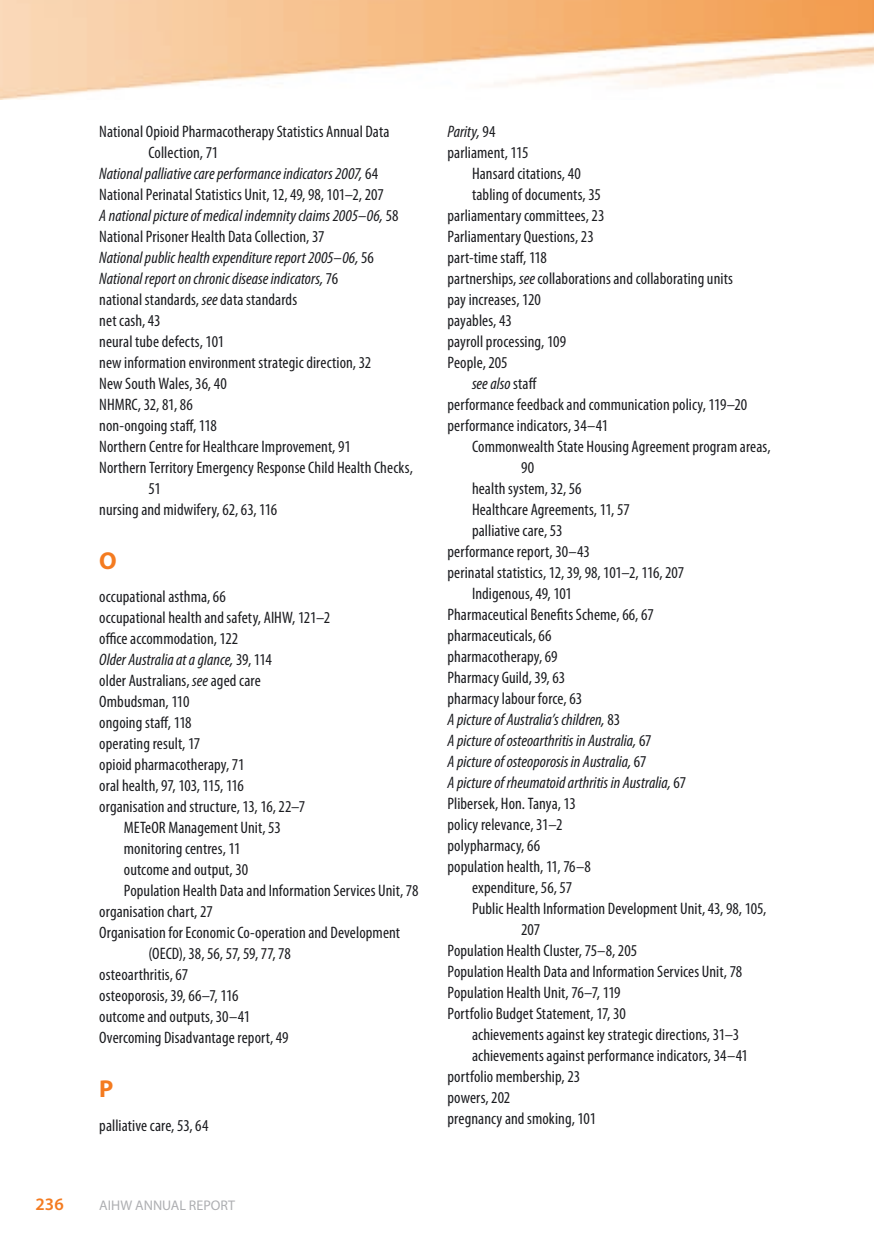
<style>
.page{position:relative;width:874px;height:1241px;background:#fff}
.page>*{position:absolute;margin:0;border:0;box-sizing:border-box;transform-origin:0 0}
.t1{font:700 24.5px "Myriad Pro";color:#f47b20}
.t2{font:600 17.5px "Myriad Pro";color:#f47b20}
.t3{font:condensed 16.62px "Myriad Pro";letter-spacing:.005em;color:#1b1c20}
.t4{font:italic condensed 16.62px "Myriad Pro";letter-spacing:.005em;color:#1b1c20}
.t5{font:14px "Myriad Pro";color:#aeafb2}
.s1{font-style:normal}
.s2{font-style:italic}
</style>
<div class="page">
<img style="left:0;top:0;width:873px;height:99px">
<p class="t3" style="left:99px;top:121px;width:291px">National Opioid Pharmacotherapy Statistics Annual Data</p>
<p class="t3" style="left:148px;top:142px;width:71px">Collection, 71</p>
<p class="t4" style="left:99px;top:163px;width:280px">National palliative care performance indicators 2007, <span class="s1">64</span></p>
<p class="t3" style="left:99px;top:184px;width:286px">National Perinatal Statistics Unit, 12, 49, 98, 101–2, 207</p>
<p class="t4" style="left:99px;top:205px;width:300px">A national picture of medical indemnity claims 2005–06, <span class="s1">58</span></p>
<p class="t3" style="left:99px;top:226px;width:227px">National Prisoner Health Data Collection, 37</p>
<p class="t4" style="left:99px;top:247px;width:276px">National public health expenditure report 2005–06, <span class="s1">56</span></p>
<p class="t4" style="left:99px;top:268px;width:240px">National report on chronic disease indicators, <span class="s1">76</span></p>
<p class="t3" style="left:99px;top:289px;width:199px">national standards, <span class="s2">see</span> data standards</p>
<p class="t3" style="left:99px;top:310px;width:63px">net cash, 43</p>
<p class="t3" style="left:99px;top:331px;width:126px">neural tube defects, 101</p>
<p class="t3" style="left:99px;top:352px;width:273px">new information environment strategic direction, 32</p>
<p class="t3" style="left:99px;top:373px;width:129px">New South Wales, 36, 40</p>
<p class="t3" style="left:99px;top:394px;width:95px">NHMRC, 32, 81, 86</p>
<p class="t3" style="left:99px;top:415px;width:119px">non-ongoing staff, 118</p>
<p class="t3" style="left:99px;top:436px;width:253px">Northern Centre for Healthcare Improvement, 91</p>
<p class="t3" style="left:99px;top:457px;width:315px">Northern Territory Emergency Response Child Health Checks,</p>
<p class="t3" style="left:148px;top:478px;width:14px">51</p>
<p class="t3" style="left:99px;top:499px;width:179px">nursing and midwifery, 62, 63, 116</p>
<h1 class="t1" style="left:99px;top:544px;width:19px">O</h1>
<p class="t3" style="left:99px;top:586px;width:128px">occupational asthma, 66</p>
<p class="t3" style="left:99px;top:607px;width:232px">occupational health and safety, AIHW, 121–2</p>
<p class="t3" style="left:99px;top:628px;width:140px">office accommodation, 122</p>
<p class="t4" style="left:99px;top:649px;width:174px">Older Australia at a glance, <span class="s1">39, 114</span></p>
<p class="t3" style="left:99px;top:670px;width:163px">older Australians, <span class="s2">see</span> aged care</p>
<p class="t3" style="left:99px;top:691px;width:92px">Ombudsman, 110</p>
<p class="t3" style="left:99px;top:712px;width:94px">ongoing staff, 118</p>
<p class="t3" style="left:99px;top:733px;width:102px">operating result, 17</p>
<p class="t3" style="left:99px;top:754px;width:147px">opioid pharmacotherapy, 71</p>
<p class="t3" style="left:99px;top:775px;width:146px">oral health, 97, 103, 115, 116</p>
<p class="t3" style="left:99px;top:796px;width:207px">organisation and structure, 13, 16, 22–7</p>
<p class="t3" style="left:124px;top:817px;width:158px">METeOR Management Unit, 53</p>
<p class="t3" style="left:124px;top:838px;width:118px">monitoring centres, 11</p>
<p class="t3" style="left:124px;top:859px;width:126px">outcome and output, 30</p>
<p class="t3" style="left:124px;top:880px;width:296px">Population Health Data and Information Services Unit, 78</p>
<p class="t3" style="left:99px;top:901px;width:115px">organisation chart, 27</p>
<p class="t3" style="left:99px;top:922px;width:302px">Organisation for Economic Co-operation and Development</p>
<p class="t3" style="left:148px;top:943px;width:144px">(OECD), 38, 56, 57, 59, 77, 78</p>
<p class="t3" style="left:99px;top:964px;width:90px">osteoarthritis, 67</p>
<p class="t3" style="left:99px;top:985px;width:140px">osteoporosis, 39, 66–7, 116</p>
<p class="t3" style="left:99px;top:1006px;width:152px">outcome and outputs, 30–41</p>
<p class="t3" style="left:99px;top:1027px;width:191px">Overcoming Disadvantage report, 49</p>
<h1 class="t1" style="left:99px;top:1072px;width:16px">P</h1>
<p class="t3" style="left:99px;top:1114px;width:111px">palliative care, 53, 64</p>
<p class="t2" style="left:36px;top:1192px;width:30px">236</p>
<p class="t5" style="left:99px;top:1196px;width:137px">AIHW ANNUAL REPORT</p>
<p class="t4" style="left:447px;top:121px;width:49px">Parity, <span class="s1">94</span></p>
<p class="t3" style="left:447px;top:142px;width:82px">parliament, 115</p>
<p class="t3" style="left:472px;top:163px;width:110px">Hansard citations, 40</p>
<p class="t3" style="left:472px;top:184px;width:130px">tabling of documents, 35</p>
<p class="t3" style="left:447px;top:205px;width:158px">parliamentary committees, 23</p>
<p class="t3" style="left:447px;top:226px;width:148px">Parliamentary Questions, 23</p>
<p class="t3" style="left:447px;top:247px;width:101px">part-time staff, 118</p>
<p class="t3" style="left:447px;top:268px;width:287px">partnerships, <span class="s2">see</span> collaborations and collaborating units</p>
<p class="t3" style="left:447px;top:289px;width:95px">pay increases, 120</p>
<p class="t3" style="left:447px;top:310px;width:66px">payables, 43</p>
<p class="t3" style="left:447px;top:331px;width:120px">payroll processing, 109</p>
<p class="t3" style="left:447px;top:352px;width:62px">People, 205</p>
<p class="t4" style="left:472px;top:373px;width:66px">see also <span class="s1">staff</span></p>
<p class="t3" style="left:447px;top:394px;width:301px">performance feedback and communication policy, 119–20</p>
<p class="t3" style="left:447px;top:415px;width:162px">performance indicators, 34–41</p>
<p class="t3" style="left:472px;top:436px;width:300px">Commonwealth State Housing Agreement program areas,</p>
<p class="t3" style="left:521px;top:457px;width:15px">90</p>
<p class="t3" style="left:472px;top:478px;width:111px">health system, 32, 56</p>
<p class="t3" style="left:472px;top:499px;width:159px">Healthcare Agreements, 11, 57</p>
<p class="t3" style="left:472px;top:520px;width:92px">palliative care, 53</p>
<p class="t3" style="left:447px;top:541px;width:144px">performance report, 30–43</p>
<p class="t3" style="left:447px;top:562px;width:238px">perinatal statistics, 12, 39, 98, 101–2, 116, 207</p>
<p class="t3" style="left:472px;top:583px;width:101px">Indigenous, 49, 101</p>
<p class="t3" style="left:447px;top:604px;width:208px">Pharmaceutical Benefits Scheme, 66, 67</p>
<p class="t3" style="left:447px;top:625px;width:106px">pharmaceuticals, 66</p>
<p class="t3" style="left:447px;top:646px;width:112px">pharmacotherapy, 69</p>
<p class="t3" style="left:447px;top:667px;width:119px">Pharmacy Guild, 39, 63</p>
<p class="t3" style="left:447px;top:688px;width:136px">pharmacy labour force, 63</p>
<p class="t4" style="left:447px;top:709px;width:174px">A picture of Australia’s children, <span class="s1">83</span></p>
<p class="t4" style="left:447px;top:730px;width:205px">A picture of osteoarthritis in Australia, <span class="s1">67</span></p>
<p class="t4" style="left:447px;top:751px;width:200px">A picture of osteoporosis in Australia, <span class="s1">67</span></p>
<p class="t4" style="left:447px;top:772px;width:240px">A picture of rheumatoid arthritis in Australia, <span class="s1">67</span></p>
<p class="t3" style="left:447px;top:793px;width:130px">Plibersek, Hon. Tanya, 13</p>
<p class="t3" style="left:447px;top:814px;width:116px">policy relevance, 31–2</p>
<p class="t3" style="left:447px;top:835px;width:94px">polypharmacy, 66</p>
<p class="t3" style="left:447px;top:856px;width:145px">population health, 11, 76–8</p>
<p class="t3" style="left:472px;top:877px;width:102px">expenditure, 56, 57</p>
<p class="t3" style="left:472px;top:898px;width:296px">Public Health Information Development Unit, 43, 98, 105,</p>
<p class="t3" style="left:521px;top:919px;width:21px">207</p>
<p class="t3" style="left:447px;top:940px;width:191px">Population Health Cluster, 75–8, 205</p>
<p class="t3" style="left:447px;top:961px;width:296px">Population Health Data and Information Services Unit, 78</p>
<p class="t3" style="left:447px;top:982px;width:174px">Population Health Unit, 76–7, 119</p>
<p class="t3" style="left:447px;top:1003px;width:180px">Portfolio Budget Statement, 17, 30</p>
<p class="t3" style="left:472px;top:1024px;width:268px">achievements against key strategic directions, 31–3</p>
<p class="t3" style="left:472px;top:1045px;width:277px">achievements against performance indicators, 34–41</p>
<p class="t3" style="left:447px;top:1066px;width:134px">portfolio membership, 23</p>
<p class="t3" style="left:447px;top:1087px;width:64px">powers, 202</p>
<p class="t3" style="left:447px;top:1108px;width:150px">pregnancy and smoking, 101</p>
</div>
